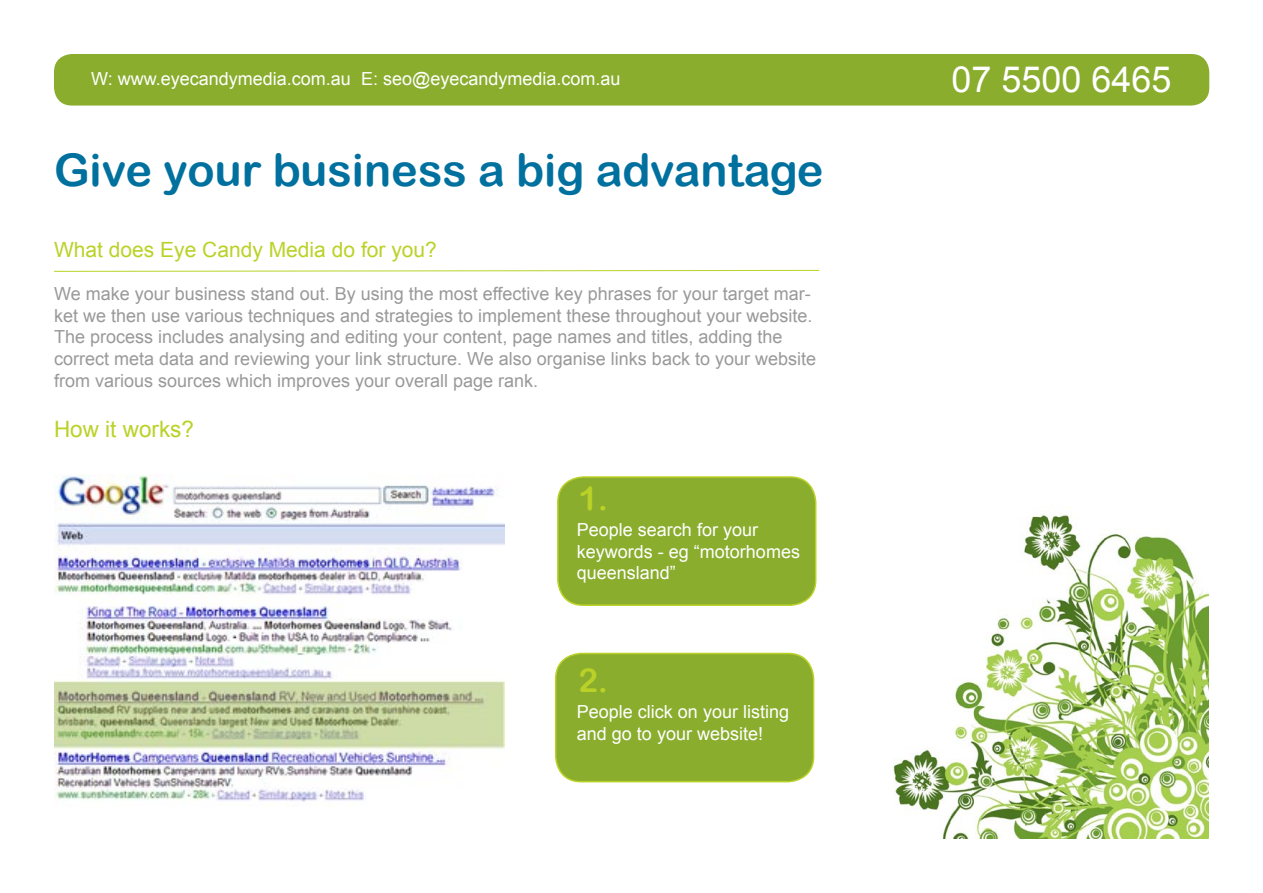
<style>
.page{position:relative;width:1263px;height:893px;background:#fff}
.page>*{position:absolute;margin:0;border:0;box-sizing:border-box;transform-origin:0 0}
.t1{font:45px "Arial Rounded MT Bold";color:#00709f}
.t2{font:36px "Arial";color:#fff}
.t3{font:33px "Arial Rounded MT Bold";color:#bad227}
.t4{font:22.5px "Arial";color:#bad227}
.t5{font:21px "Arial";color:#bad227}
.t6{font:18px/21.6px "Arial";color:#999}
.t7{font:18px/21.6px "Arial";color:#fff}
</style>
<div class="page">
<div style="left:554px;top:652px;width:261px;height:130px;background:#8aad2e"></div>
<div style="left:557px;top:476px;width:260px;height:129px;background:#8aad2e"></div>
<div style="left:54px;top:54px;width:1155px;height:52px;background:#8aad2e"></div>
<img style="left:893px;top:514px;width:316px;height:325px">
<img style="left:54px;top:475px;width:450px;height:327px">
<svg style="left:54px;top:270px;width:766px;height:2px"></svg>
<p class="t7" style="left:91px;top:68px;width:531px">W: www.eyecandymedia.com.au E: seo@eyecandymedia.com.au</p>
<p class="t2" style="left:951px;top:56px;width:222px">07 5500 6465</p>
<p class="t1" style="left:54px;top:143px;width:771px">Give your business a big advantage</p>
<p class="t5" style="left:54px;top:236px;width:384px">What does Eye Candy Media do for you?</p>
<p class="t6" style="left:54px;top:283px;width:763px">We make your business stand out. By using the most effective key phrases for your target mar&shy;ket we then use various techniques and strategies to implement these throughout your website.<br>The process includes analysing and editing your content, page names and titles, adding the correct meta data and reviewing your link structure. We also organise links back to your website from various sources which improves your overall page rank.</p>
<p class="t4" style="left:54px;top:415px;width:142px">How it works?</p>
<p class="t3" style="left:578px;top:479px;width:31px">1.</p>
<p class="t7" style="left:577px;top:519px;width:225px">People search for your keywords - eg “motorhomes queensland”</p>
<p class="t3" style="left:578px;top:661px;width:31px">2.</p>
<p class="t7" style="left:577px;top:701px;width:214px">People click on your listing and go to your website!</p>
</div>
